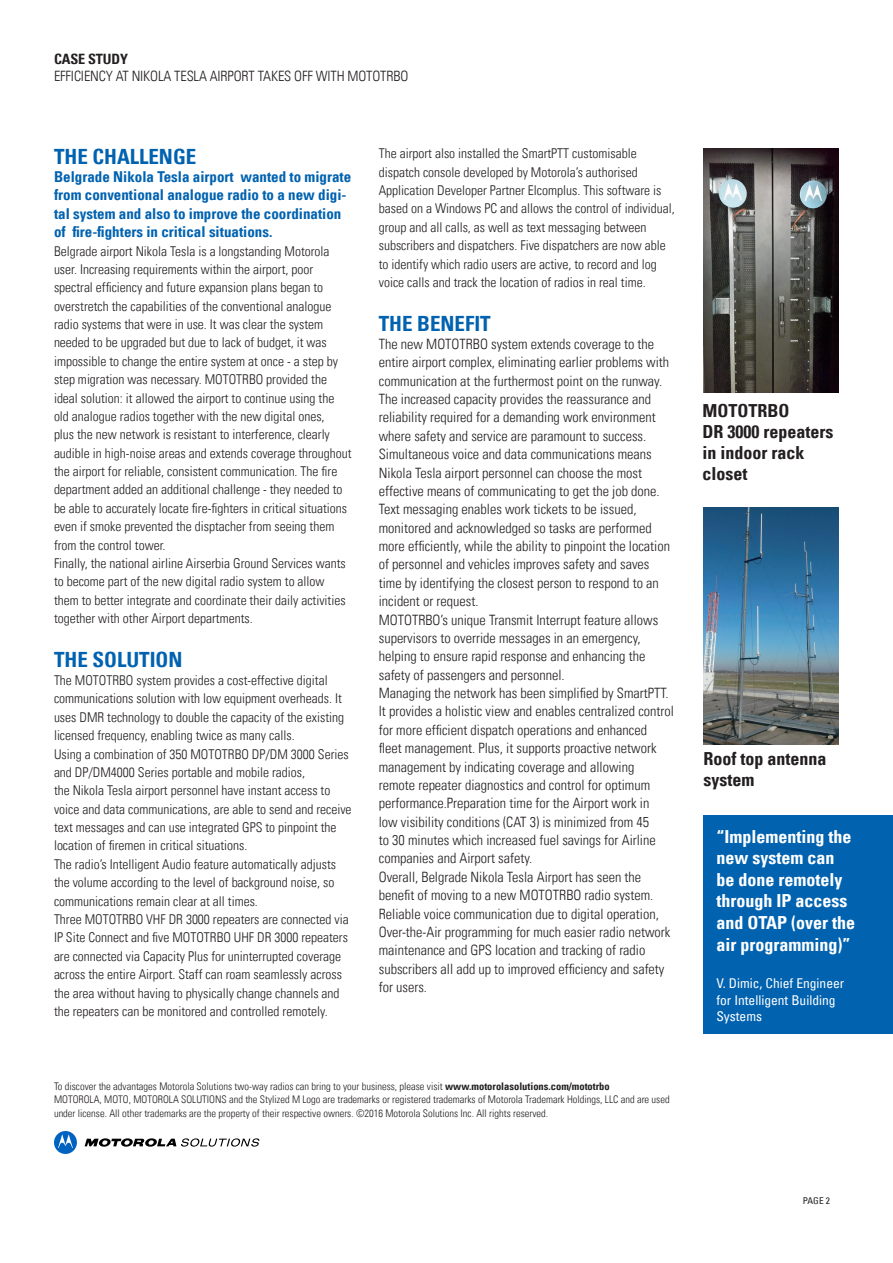
<style>
.page{position:relative;width:893px;height:1263px;background:#fff}
.page>*{position:absolute;margin:0;border:0;box-sizing:border-box;transform-origin:0 0}
.t1{font:700 condensed 21px "Univers LT";color:#0162b0}
.t2{font:700 condensed 18px/21.6px "Univers LT";color:#fff}
.t3{font:700 condensed 18px/21px "Univers LT";color:#231f20}
.t4{font:700 condensed 15px/18.3px "Univers LT";color:#0162b0}
.t5{font:300 condensed 14.25px/18.3px "Univers LT";color:#231f20}
.t6{font:700 condensed 14.25px "Univers LT";letter-spacing:-.01em;color:#231f20}
.t7{font:300 condensed 13.5px/18.3px "Univers LT";color:#231f20}
.t8{font:condensed 13.5px/16.2px "Univers LT";color:#fff}
.t9{font:300 condensed 10.5px/13.5px "Univers LT";color:#231f20}
.t10{font:condensed 9.3px "Univers LT";color:#231f20}
.s1{font-weight:700}
</style>
<div class="page">
<img style="left:704px;top:149px;width:135px;height:243px">
<div style="left:704px;top:815px;width:189px;height:218px;background:#0162b0"></div>
<svg style="left:54px;top:1131px;width:23px;height:23px"></svg>
<svg style="left:85px;top:1138px;width:174px;height:9px"></svg>
<img style="left:704px;top:508px;width:135px;height:236px">
<p class="t6" style="left:54px;top:50px;width:75px">CASE STUDY</p>
<p class="t5" style="left:54px;top:67px;width:356px">EFFICIENCY AT NIKOLA TESLA AIRPORT TAKES OFF WITH MOTOTRBO</p>
<p class="t1" style="left:54px;top:143px;width:144px">THE CHALLENGE</p>
<p class="t4" style="left:54px;top:168px;width:299px">Belgrade Nikola Tesla airport wanted to migrate from conventional analogue radio to a new digi&shy;tal system and also to improve the coordination of fire-fighters in critical situations.</p>
<p class="t7" style="left:54px;top:242px;width:299px">Belgrade airport Nikola Tesla is a longstanding Motorola user. Increasing requirements within the airport, poor spectral efficiency and future expansion plans began to overstretch the capabilities of the conventional analogue radio systems that were in use. It was clear the system needed to be upgraded but due to lack of budget, it was impossible to change the entire system at once - a step by step migration was necessary. MOTOTRBO provided the ideal solution: it allowed the airport to continue using the old analogue radios together with the new digital ones,<br>plus the new network is resistant to interference, clearly audible in high-noise areas and extends coverage throughout the airport for reliable, consistent communication. The fire department added an additional challenge - they needed to be able to accurately locate fire-fighters in critical situations even if smoke prevented the disptacher from seeing them from the control tower.</p>
<p class="t7" style="left:54px;top:554px;width:293px">Finally, the national airline Airserbia Ground Services wants to become part of the new digital radio system to allow them to better integrate and coordinate their daily activities together with other Airport departments.</p>
<p class="t1" style="left:54px;top:646px;width:130px">THE SOLUTION</p>
<p class="t7" style="left:54px;top:671px;width:292px">The MOTOTRBO system provides a cost-effective digital communications solution with low equipment overheads. It uses DMR technology to double the capacity of the existing licensed frequency, enabling twice as many calls.</p>
<p class="t7" style="left:54px;top:745px;width:296px">Using a combination of 350 MOTOTRBO DP/DM 3000 Series and DP/DM4000 Series portable and mobile radios,</p>
<p class="t7" style="left:54px;top:781px;width:299px">the Nikola Tesla airport personnel have instant access to voice and data communications, are able to send and receive text messages and can use integrated GPS to pinpoint the location of firemen in critical situations.</p>
<p class="t7" style="left:54px;top:855px;width:284px">The radio’s Intelligent Audio feature automatically adjusts the volume according to the level of background noise, so communications remain clear at all times.</p>
<p class="t7" style="left:54px;top:910px;width:296px">Three MOTOTRBO VHF DR 3000 repeaters are connected via IP Site Connect and five MOTOTRBO UHF DR 3000 repeaters are connected via Capacity Plus for uninterrupted coverage across the entire Airport. Staff can roam seamlessly across the area without having to physically change channels and the repeaters can be monitored and controlled remotely.</p>
<p class="t7" style="left:379px;top:144px;width:298px">The airport also installed the SmartPTT customisable dispatch console developed by Motorola’s authorised Application Developer Partner Elcomplus. This software is based on a Windows PC and allows the control of individual, group and all calls, as well as text messaging between subscribers and dispatchers. Five dispatchers are now able to identify which radio users are active, to record and log voice calls and track the location of radios in real time.</p>
<p class="t1" style="left:379px;top:310px;width:113px">THE BENEFIT</p>
<p class="t5" style="left:379px;top:335px;width:292px">The new MOTOTRBO system extends coverage to the entire airport complex, eliminating earlier problems with communication at the furthermost point on the runway.<br>The increased capacity provides the reassurance and reliability required for a demanding work environment where safety and service are paramount to success.<br>Simultaneous voice and data communications means Nikola Tesla airport personnel can choose the most effective means of communicating to get the job done.</p>
<p class="t5" style="left:379px;top:500px;width:293px">Text messaging enables work tickets to be issued, monitored and acknowledged so tasks are performed more efficiently, while the ability to pinpoint the location of personnel and vehicles improves safety and saves time by identifying the closest person to respond to an incident or request.</p>
<p class="t5" style="left:379px;top:610px;width:281px">MOTOTRBO’s unique Transmit Interrupt feature allows supervisors to override messages in an emergency, helping to ensure rapid response and enhancing the safety of passengers and personnel.</p>
<p class="t5" style="left:379px;top:684px;width:297px">Managing the network has been simplified by SmartPTT.<br>It provides a holistic view and enables centralized control for more efficient dispatch operations and enhanced<br>fleet management. Plus, it supports proactive network management by indicating coverage and allowing remote repeater diagnostics and control for optimum performance.Preparation time for the Airport work in<br>low visibility conditions (CAT 3) is minimized from 45<br>to 30 minutes which increased fuel savings for Airline companies and Airport safety.</p>
<p class="t5" style="left:379px;top:868px;width:293px">Overall, Belgrade Nikola Tesla Airport has seen the benefit of moving to a new MOTOTRBO radio system.<br>Reliable voice communication due to digital operation, Over-the-Air programming for much easier radio network maintenance and GPS location and tracking of radio subscribers all add up to improved efficiency and safety for users.</p>
<p class="t9" style="left:54px;top:1079px;width:557px">To discover the advantages Motorola Solutions two-way radios can bring to your business, please visit <span class="s1">www.motorolasolutions.com/mototrbo</span></p>
<p class="t9" style="left:54px;top:1093px;width:617px">MOTOROLA, MOTO, MOTOROLA SOLUTIONS and the Stylized M Logo are trademarks or registered trademarks of Motorola Trademark Holdings, LLC and are used under license. All other trademarks are the property of their respective owners. ©2016 Motorola Solutions Inc. All rights reserved.</p>
<p class="t3" style="left:702px;top:400px;width:88px">MOTOTRBO</p>
<p class="t3" style="left:702px;top:421px;width:132px">DR 3000 repeaters in indoor rack closet</p>
<p class="t3" style="left:704px;top:748px;width:125px">Roof top antenna</p>
<p class="t3" style="left:704px;top:769px;width:52px">system</p>
<p class="t2" style="left:716px;top:825px;width:140px">“Implementing the new system can be done remotely through IP access and OTAP (over the air programming)”</p>
<p class="t8" style="left:716px;top:975px;width:129px">V. Dimic, Chief Engineer for Intelligent Building<br>Systems</p>
<p class="t10" style="left:803px;top:1195px;width:29px">PAGE 2</p>
</div>
